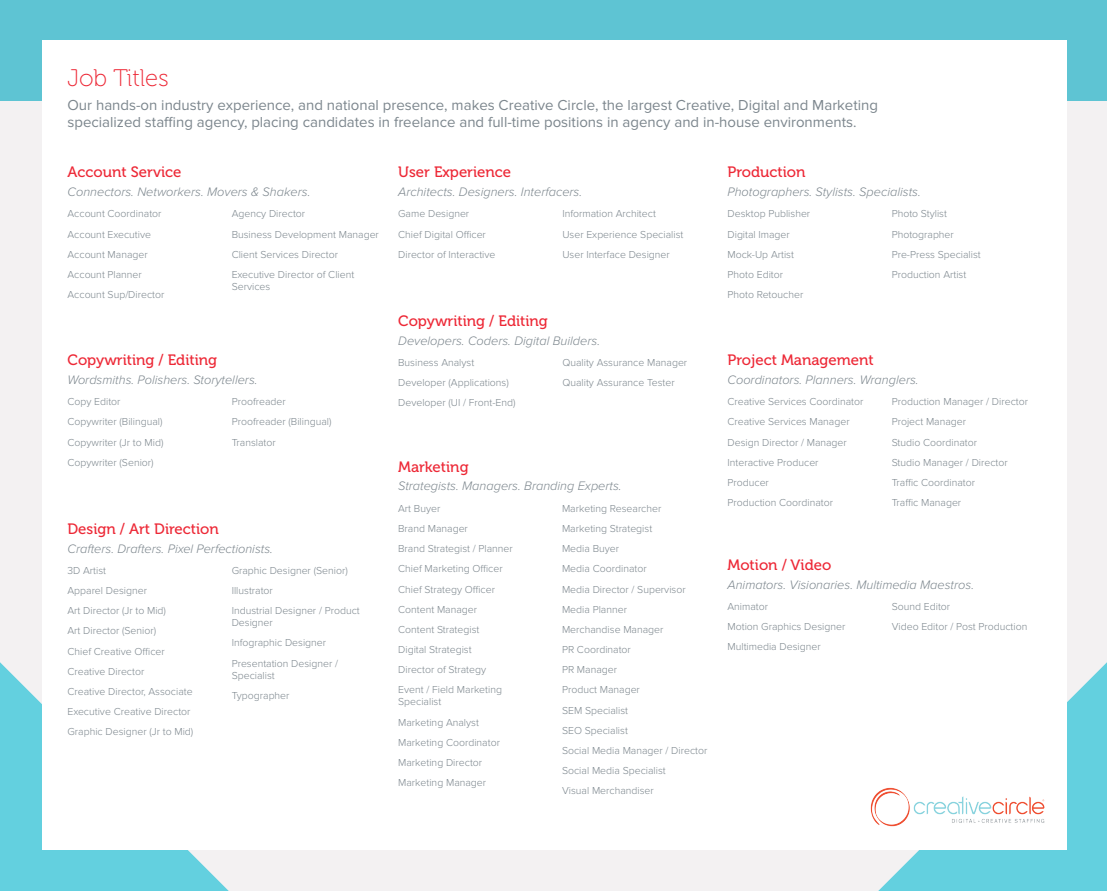
<style>
.page{position:relative;width:1107px;height:891px;background:#f3f1f2}
.page>*{position:absolute;margin:0;border:0;box-sizing:border-box;transform-origin:0 0}
.t1{font:24px "Museo 100";color:#ed2836}
.body{font:15px/16.5px "Proxima Nova";color:#7c868d}
.t2{font:15px "Museo 500";color:#ed2836}
.body-2{font:italic 300 12.75px "Proxima Nova";color:#7c868d}
.Paragraph_Style_1{font:300 10.5px/12px "Proxima Nova";color:#7c868d}
</style>
<div class="page">
<div style="left:1px;top:0;width:1106px;height:101px;background:#5ec4d3"></div>
<svg style="left:878px;top:662px;width:229px;height:229px;background:#73d3e1"></svg>
<svg style="left:0;top:662px;width:229px;height:229px;background:#71d3e0"></svg>
<div style="left:42px;top:40px;width:1024px;height:810px;background:#fff"></div>
<img style="left:870px;top:787px;width:175px;height:40px">
<p class="t1" style="left:68px;top:65px;width:103px">Job Titles</p>
<p class="body" style="left:68px;top:97px;width:812px">Our hands-on industry experience, and national presence, makes Creative Circle, the largest Creative, Digital and Marketing specialized staffing agency, placing candidates in freelance and full-time positions in agency and in-house environments.</p>
<p class="t2" style="left:68px;top:164px;width:115px">Account Service</p>
<p class="body-2" style="left:68px;top:185px;width:244px">Connectors. Networkers. Movers &amp; Shakers.</p>
<p class="Paragraph_Style_1" style="left:68px;top:208px;width:96px">Account Coordinator</p>
<p class="Paragraph_Style_1" style="left:68px;top:228px;width:85px">Account Executive</p>
<p class="Paragraph_Style_1" style="left:68px;top:248px;width:82px">Account Manager</p>
<p class="Paragraph_Style_1" style="left:68px;top:269px;width:76px">Account Planner</p>
<p class="Paragraph_Style_1" style="left:68px;top:289px;width:98px">Account Sup/Director</p>
<p class="Paragraph_Style_1" style="left:232px;top:208px;width:75px">Agency Director</p>
<p class="Paragraph_Style_1" style="left:232px;top:228px;width:149px">Business Development Manager</p>
<p class="Paragraph_Style_1" style="left:232px;top:248px;width:108px">Client Services Director</p>
<p class="Paragraph_Style_1" style="left:232px;top:269px;width:124px">Executive Director of Client<br>Services</p>
<p class="t2" style="left:68px;top:352px;width:151px">Copywriting / Editing</p>
<p class="body-2" style="left:68px;top:373px;width:192px">Wordsmiths. Polishers. Storytellers.</p>
<p class="Paragraph_Style_1" style="left:68px;top:396px;width:55px">Copy Editor</p>
<p class="Paragraph_Style_1" style="left:68px;top:416px;width:97px">Copywriter (Bilingual)</p>
<p class="Paragraph_Style_1" style="left:68px;top:436px;width:97px">Copywriter (Jr to Mid)</p>
<p class="Paragraph_Style_1" style="left:68px;top:456px;width:88px">Copywriter (Senior)</p>
<p class="Paragraph_Style_1" style="left:232px;top:396px;width:56px">Proofreader</p>
<p class="Paragraph_Style_1" style="left:232px;top:416px;width:101px">Proofreader (Bilingual)</p>
<p class="Paragraph_Style_1" style="left:232px;top:436px;width:46px">Translator</p>
<p class="t2" style="left:68px;top:521px;width:153px">Design / Art Direction</p>
<p class="body-2" style="left:68px;top:541px;width:207px">Crafters. Drafters. Pixel Perfectionists.</p>
<p class="Paragraph_Style_1" style="left:68px;top:564px;width:40px">3D Artist</p>
<p class="Paragraph_Style_1" style="left:68px;top:585px;width:81px">Apparel Designer</p>
<p class="Paragraph_Style_1" style="left:68px;top:605px;width:100px">Art Director (Jr to Mid)</p>
<p class="Paragraph_Style_1" style="left:68px;top:625px;width:90px">Art Director (Senior)</p>
<p class="Paragraph_Style_1" style="left:68px;top:645px;width:99px">Chief Creative Officer</p>
<p class="Paragraph_Style_1" style="left:68px;top:665px;width:78px">Creative Director</p>
<p class="Paragraph_Style_1" style="left:68px;top:686px;width:127px">Creative Director, Associate</p>
<p class="Paragraph_Style_1" style="left:68px;top:706px;width:125px">Executive Creative Director</p>
<p class="Paragraph_Style_1" style="left:68px;top:726px;width:127px">Graphic Designer (Jr to Mid)</p>
<p class="Paragraph_Style_1" style="left:232px;top:564px;width:118px">Graphic Designer (Senior)</p>
<p class="Paragraph_Style_1" style="left:232px;top:585px;width:43px">Illustrator</p>
<p class="Paragraph_Style_1" style="left:232px;top:605px;width:130px">Industrial Designer / Product<br>Designer</p>
<p class="Paragraph_Style_1" style="left:232px;top:637px;width:96px">Infographic Designer</p>
<p class="Paragraph_Style_1" style="left:232px;top:657px;width:108px">Presentation Designer /<br>Specialist</p>
<p class="Paragraph_Style_1" style="left:232px;top:689px;width:59px">Typographer</p>
<p class="t2" style="left:398px;top:164px;width:114px">User Experience</p>
<p class="body-2" style="left:398px;top:185px;width:186px">Architects. Designers. Interfacers.</p>
<p class="Paragraph_Style_1" style="left:398px;top:208px;width:73px">Game Designer</p>
<p class="Paragraph_Style_1" style="left:398px;top:228px;width:89px">Chief Digital Officer</p>
<p class="Paragraph_Style_1" style="left:398px;top:248px;width:99px">Director of Interactive</p>
<p class="Paragraph_Style_1" style="left:562px;top:208px;width:95px">Information Architect</p>
<p class="Paragraph_Style_1" style="left:562px;top:228px;width:123px">User Experience Specialist</p>
<p class="Paragraph_Style_1" style="left:562px;top:248px;width:109px">User Interface Designer</p>
<p class="t2" style="left:398px;top:313px;width:151px">Copywriting / Editing</p>
<p class="body-2" style="left:398px;top:333px;width:203px">Developers. Coders. Digital Builders.</p>
<p class="Paragraph_Style_1" style="left:398px;top:357px;width:78px">Business Analyst</p>
<p class="Paragraph_Style_1" style="left:398px;top:377px;width:112px">Developer (Applications)</p>
<p class="Paragraph_Style_1" style="left:398px;top:397px;width:119px">Developer (UI / Front-End)</p>
<p class="Paragraph_Style_1" style="left:562px;top:357px;width:126px">Quality Assurance Manager</p>
<p class="Paragraph_Style_1" style="left:562px;top:377px;width:114px">Quality Assurance Tester</p>
<p class="t2" style="left:398px;top:458px;width:72px">Marketing</p>
<p class="body-2" style="left:398px;top:479px;width:225px">Strategists. Managers. Branding Experts.</p>
<p class="Paragraph_Style_1" style="left:398px;top:502px;width:44px">Art Buyer</p>
<p class="Paragraph_Style_1" style="left:398px;top:523px;width:71px">Brand Manager</p>
<p class="Paragraph_Style_1" style="left:398px;top:543px;width:116px">Brand Strategist / Planner</p>
<p class="Paragraph_Style_1" style="left:398px;top:563px;width:106px">Chief Marketing Officer</p>
<p class="Paragraph_Style_1" style="left:398px;top:583px;width:98px">Chief Strategy Officer</p>
<p class="Paragraph_Style_1" style="left:398px;top:603px;width:81px">Content Manager</p>
<p class="Paragraph_Style_1" style="left:398px;top:624px;width:83px">Content Strategist</p>
<p class="Paragraph_Style_1" style="left:398px;top:644px;width:75px">Digital Strategist</p>
<p class="Paragraph_Style_1" style="left:398px;top:664px;width:89px">Director of Strategy</p>
<p class="Paragraph_Style_1" style="left:398px;top:684px;width:105px">Event / Field Marketing<br>Specialist</p>
<p class="Paragraph_Style_1" style="left:398px;top:716px;width:82px">Marketing Analyst</p>
<p class="Paragraph_Style_1" style="left:398px;top:736px;width:103px">Marketing Coordinator</p>
<p class="Paragraph_Style_1" style="left:398px;top:757px;width:86px">Marketing Director</p>
<p class="Paragraph_Style_1" style="left:398px;top:777px;width:90px">Marketing Manager</p>
<p class="Paragraph_Style_1" style="left:562px;top:502px;width:101px">Marketing Researcher</p>
<p class="Paragraph_Style_1" style="left:562px;top:523px;width:92px">Marketing Strategist</p>
<p class="Paragraph_Style_1" style="left:562px;top:543px;width:59px">Media Buyer</p>
<p class="Paragraph_Style_1" style="left:562px;top:563px;width:86px">Media Coordinator</p>
<p class="Paragraph_Style_1" style="left:562px;top:583px;width:125px">Media Director / Supervisor</p>
<p class="Paragraph_Style_1" style="left:562px;top:603px;width:67px">Media Planner</p>
<p class="Paragraph_Style_1" style="left:562px;top:624px;width:103px">Merchandise Manager</p>
<p class="Paragraph_Style_1" style="left:562px;top:644px;width:70px">PR Coordinator</p>
<p class="Paragraph_Style_1" style="left:562px;top:664px;width:57px">PR Manager</p>
<p class="Paragraph_Style_1" style="left:562px;top:684px;width:79px">Product Manager</p>
<p class="Paragraph_Style_1" style="left:562px;top:704px;width:68px">SEM Specialist</p>
<p class="Paragraph_Style_1" style="left:562px;top:724px;width:67px">SEO Specialist</p>
<p class="Paragraph_Style_1" style="left:562px;top:745px;width:147px">Social Media Manager / Director</p>
<p class="Paragraph_Style_1" style="left:562px;top:765px;width:105px">Social Media Specialist</p>
<p class="Paragraph_Style_1" style="left:562px;top:785px;width:93px">Visual Merchandiser</p>
<p class="t2" style="left:728px;top:164px;width:80px">Production</p>
<p class="body-2" style="left:728px;top:185px;width:195px">Photographers. Stylists. Specialists.</p>
<p class="Paragraph_Style_1" style="left:728px;top:208px;width:84px">Desktop Publisher</p>
<p class="Paragraph_Style_1" style="left:728px;top:228px;width:64px">Digital Imager</p>
<p class="Paragraph_Style_1" style="left:728px;top:248px;width:68px">Mock-Up Artist</p>
<p class="Paragraph_Style_1" style="left:728px;top:269px;width:57px">Photo Editor</p>
<p class="Paragraph_Style_1" style="left:728px;top:289px;width:77px">Photo Retoucher</p>
<p class="Paragraph_Style_1" style="left:892px;top:208px;width:57px">Photo Stylist</p>
<p class="Paragraph_Style_1" style="left:892px;top:228px;width:64px">Photographer</p>
<p class="Paragraph_Style_1" style="left:892px;top:248px;width:91px">Pre-Press Specialist</p>
<p class="Paragraph_Style_1" style="left:892px;top:269px;width:76px">Production Artist</p>
<p class="t2" style="left:728px;top:352px;width:148px">Project Management</p>
<p class="body-2" style="left:728px;top:373px;width:193px">Coordinators. Planners. Wranglers.</p>
<p class="Paragraph_Style_1" style="left:728px;top:396px;width:137px">Creative Services Coordinator</p>
<p class="Paragraph_Style_1" style="left:728px;top:416px;width:124px">Creative Services Manager</p>
<p class="Paragraph_Style_1" style="left:728px;top:436px;width:121px">Design Director / Manager</p>
<p class="Paragraph_Style_1" style="left:728px;top:456px;width:93px">Interactive Producer</p>
<p class="Paragraph_Style_1" style="left:728px;top:477px;width:43px">Producer</p>
<p class="Paragraph_Style_1" style="left:728px;top:497px;width:107px">Production Coordinator</p>
<p class="Paragraph_Style_1" style="left:892px;top:396px;width:138px">Production Manager / Director</p>
<p class="Paragraph_Style_1" style="left:892px;top:416px;width:76px">Project Manager</p>
<p class="Paragraph_Style_1" style="left:892px;top:436px;width:87px">Studio Coordinator</p>
<p class="Paragraph_Style_1" style="left:892px;top:456px;width:118px">Studio Manager / Director</p>
<p class="Paragraph_Style_1" style="left:892px;top:477px;width:85px">Traffic Coordinator</p>
<p class="Paragraph_Style_1" style="left:892px;top:497px;width:71px">Traffic Manager</p>
<p class="t2" style="left:728px;top:557px;width:105px">Motion / Video</p>
<p class="body-2" style="left:728px;top:577px;width:248px">Animators. Visionaries. Multimedia Maestros.</p>
<p class="Paragraph_Style_1" style="left:728px;top:601px;width:42px">Animator</p>
<p class="Paragraph_Style_1" style="left:728px;top:621px;width:119px">Motion Graphics Designer</p>
<p class="Paragraph_Style_1" style="left:728px;top:641px;width:95px">Multimedia Designer</p>
<p class="Paragraph_Style_1" style="left:892px;top:601px;width:60px">Sound Editor</p>
<p class="Paragraph_Style_1" style="left:892px;top:621px;width:137px">Video Editor / Post Production</p>
</div>
